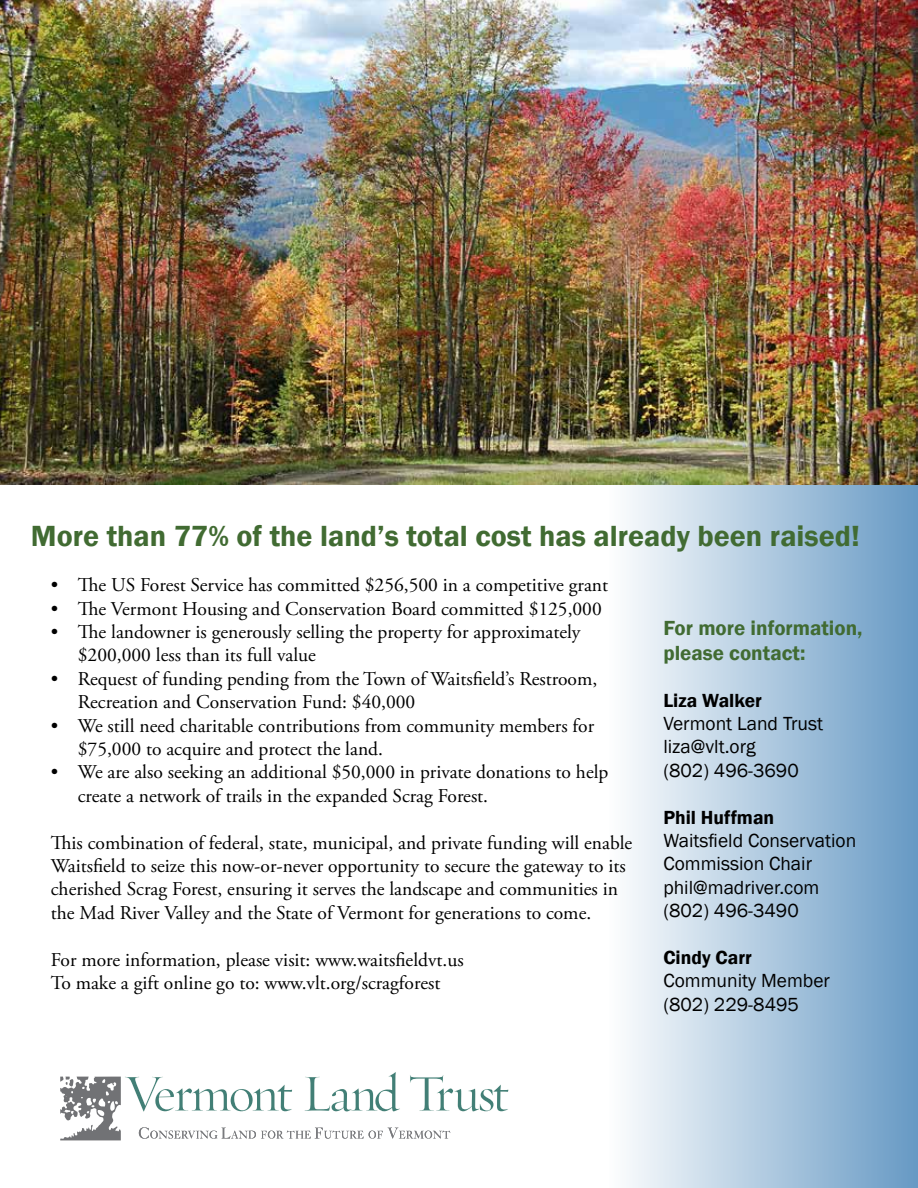
<style>
.page{position:relative;width:918px;height:1188px;background:#fff}
.page>*{position:absolute;margin:0;border:0;box-sizing:border-box;transform-origin:0 0}
.t1{font:600 30px "Franklin Gothic";color:#416b32}
.t2{font:600 21px/25.2px "Franklin Gothic";color:#416b32}
.t3{font:19.5px/23.4px "Adobe Garamond Pro";color:#000}
.t4{font:19.5px/23.4px "Franklin Gothic";color:#000}
.t5{font:600 19.5px "Franklin Gothic";color:#000}
</style>
<div class="page">
<div style="left:609px;top:23px;width:309px;height:1165px;background:linear-gradient(to right,#fdfefe,#6699c4)"></div>
<img style="left:0;top:0;width:918px;height:485px">
<svg style="left:60px;top:1072px;width:449px;height:68px"></svg>
<h1 class="t1" style="left:31px;top:518px;width:830px">More than 77% of the land’s total cost has already been raised!</h1>
<p class="t3" style="left:51px;top:574px;width:559px">• The US Forest Service has committed $256,500 in a competitive grant</p>
<p class="t3" style="left:51px;top:597px;width:552px">• The Vermont Housing and Conservation Board committed $125,000</p>
<p class="t3" style="left:78px;top:621px;width:504px;text-indent:-27px">• The landowner is generously selling the property for approximately $200,000 less than its full value</p>
<p class="t3" style="left:78px;top:668px;width:521px;text-indent:-27px">• Request of funding pending from the Town of Waitsfield’s Restroom,<br>Recreation and Conservation Fund: $40,000</p>
<p class="t3" style="left:78px;top:714px;width:518px;text-indent:-27px">• We still need charitable contributions from community members for $75,000 to acquire and protect the land.</p>
<p class="t3" style="left:78px;top:761px;width:532px;text-indent:-27px">• We are also seeking an additional $50,000 in private donations to help create a network of trails in the expanded Scrag Forest.</p>
<p class="t3" style="left:51px;top:831px;width:583px">This combination of federal, state, municipal, and private funding will enable Waitsfield to seize this now-or-never opportunity to secure the gateway to its cherished Scrag Forest, ensuring it serves the landscape and communities in the Mad River Valley and the State of Vermont for generations to come.</p>
<p class="t3" style="left:51px;top:948px;width:414px">For more information, please visit: www.waitsfieldvt.us<br>To make a gift online go to: www.vlt.org/scragforest</p>
<p class="t2" style="left:663px;top:615px;width:201px">For more information, please contact:</p>
<p class="t5" style="left:663px;top:688px;width:100px">Liza Walker</p>
<p class="t4" style="left:663px;top:712px;width:161px">Vermont Land Trust liza@vlt.org<br>(802) 496-3690</p>
<p class="t5" style="left:663px;top:805px;width:112px">Phil Huffman</p>
<p class="t4" style="left:663px;top:829px;width:194px">Waitsfield Conservation<br>Commission Chair phil@madriver.com (802) 496-3490</p>
<p class="t5" style="left:663px;top:945px;width:90px">Cindy Carr</p>
<p class="t4" style="left:663px;top:970px;width:168px">Community Member (802) 229-8495</p>
</div>
